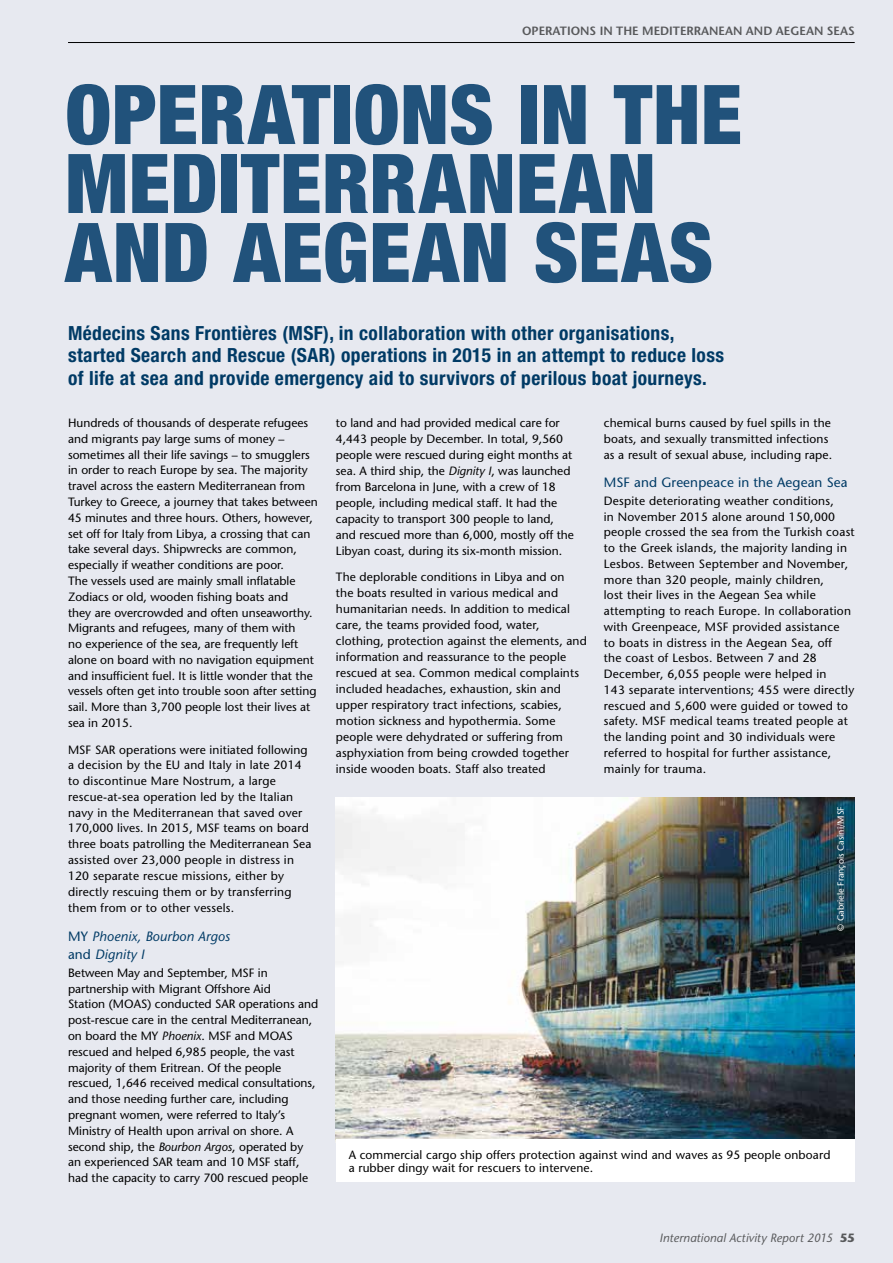
<style>
.page{position:relative;width:893px;height:1263px;background:#e7e9f0}
.page>*{position:absolute;margin:0;border:0;box-sizing:border-box;transform-origin:0 0}
.t1{font:900 condensed 82.5px/69px "Helvetica Neue";letter-spacing:.01em;color:#21527b}
.t2{font:700 condensed 19.5px/22.5px "Helvetica Neue";letter-spacing:.02em;color:#003a65}
.t3{font:italic 13.5px/18px "Stone Sans";letter-spacing:.01em;color:#003a65}
.t4{font:13.5px "Stone Sans";letter-spacing:.01em;color:#003a65}
.t5{font:12px/15.8px "Stone Sans";letter-spacing:.01em;color:#000}
.t6{font:600 12px "Stone Sans";color:#58595b}
.t7{font:italic 12px "Stone Sans";letter-spacing:.01em;color:#58595b}
.t8{font:9px "Stone Sans";color:#fff}
.s1{font-style:normal}
.s2{font-style:italic}
.s3{font-weight:700;font-style:normal}
</style>
<div class="page">
<img style="left:336px;top:798px;width:519px;height:342px">
<div style="left:336px;top:1140px;width:519px;height:42px;background:#fff"></div>
<hr style="left:68px;top:42px;width:787px;height:1px;background:#000">
<p class="t6" style="left:522px;top:23px;width:334px">OPERATIONS IN THE MEDITERRANEAN AND AEGEAN SEAS</p>
<h1 class="t1" style="left:65px;top:79px;width:678px">OPERATIONS IN THE<br>MEDITERRANEAN<br>AND AEGEAN SEAS</h1>
<h2 class="t2" style="left:68px;top:321px;width:657px">Médecins Sans Frontières (MSF), in collaboration with other organisations, started Search and Rescue (SAR) operations in 2015 in an attempt to reduce loss of life at sea and provide emergency aid to survivors of perilous boat journeys.</h2>
<p class="t5" style="left:68px;top:415px;width:251px">Hundreds of thousands of desperate refugees and migrants pay large sums of money – sometimes all their life savings – to smugglers in order to reach Europe by sea. The majority travel across the eastern Mediterranean from Turkey to Greece, a journey that takes between 45 minutes and three hours. Others, however, set off for Italy from Libya, a crossing that can take several days. Shipwrecks are common, especially if weather conditions are poor.<br>The vessels used are mainly small inflatable Zodiacs or old, wooden fishing boats and<br>they are overcrowded and often unseaworthy.<br>Migrants and refugees, many of them with<br>no experience of the sea, are frequently left alone on board with no navigation equipment and insufficient fuel. It is little wonder that the vessels often get into trouble soon after setting sail. More than 3,700 people lost their lives at sea in 2015.</p>
<p class="t5" style="left:68px;top:741px;width:245px">MSF SAR operations were initiated following a decision by the EU and Italy in late 2014 to discontinue Mare Nostrum, a large rescue-at-sea operation led by the Italian navy in the Mediterranean that saved over 170,000 lives. In 2015, MSF teams on board three boats patrolling the Mediterranean Sea assisted over 23,000 people in distress in 120 separate rescue missions, either by directly rescuing them or by transferring them from or to other vessels.</p>
<p class="t3" style="left:68px;top:927px;width:164px"><span class="s1">MY</span> Phoenix, Bourbon Argos <span class="s1">and</span> Dignity I</p>
<p class="t5" style="left:68px;top:965px;width:252px">Between May and September, MSF in partnership with Migrant Offshore Aid<br>Station (MOAS) conducted SAR operations and post-rescue care in the central Mediterranean, on board the MY <span class="s2">Phoenix</span>. MSF and MOAS rescued and helped 6,985 people, the vast majority of them Eritrean. Of the people rescued, 1,646 received medical consultations, and those needing further care, including pregnant women, were referred to Italy’s Ministry of Health upon arrival on shore. A second ship, the <span class="s2">Bourbon Argos</span>, operated by an experienced SAR team and 10 MSF staff, had the capacity to carry 700 rescued people</p>
<p class="t5" style="left:336px;top:415px;width:239px">to land and had provided medical care for 4,443 people by December. In total, 9,560 people were rescued during eight months at sea. A third ship, the <span class="s2">Dignity I</span>, was launched from Barcelona in June, with a crew of 18 people, including medical staff. It had the capacity to transport 300 people to land, and rescued more than 6,000, mostly off the Libyan coast, during its six-month mission.</p>
<p class="t5" style="left:336px;top:569px;width:252px">The deplorable conditions in Libya and on<br>the boats resulted in various medical and humanitarian needs. In addition to medical care, the teams provided food, water, clothing, protection against the elements, and information and reassurance to the people rescued at sea. Common medical complaints included headaches, exhaustion, skin and upper respiratory tract infections, scabies, motion sickness and hypothermia. Some people were dehydrated or suffering from asphyxiation from being crowded together inside wooden boats. Staff also treated</p>
<p class="t5" style="left:604px;top:415px;width:230px">chemical burns caused by fuel spills in the boats, and sexually transmitted infections as a result of sexual abuse, including rape.</p>
<p class="t4" style="left:604px;top:474px;width:245px">MSF and Greenpeace in the Aegean Sea</p>
<p class="t5" style="left:604px;top:493px;width:252px">Despite deteriorating weather conditions,<br>in November 2015 alone around 150,000 people crossed the sea from the Turkish coast to the Greek islands, the majority landing in Lesbos. Between September and November, more than 320 people, mainly children,<br>lost their lives in the Aegean Sea while attempting to reach Europe. In collaboration with Greenpeace, MSF provided assistance<br>to boats in distress in the Aegean Sea, off<br>the coast of Lesbos. Between 7 and 28<br>December, 6,055 people were helped in<br>143 separate interventions; 455 were directly rescued and 5,600 were guided or towed to safety. MSF medical teams treated people at the landing point and 30 individuals were referred to hospital for further assistance, mainly for trauma.</p>
<p class="t8" style="left:835px;top:931px;width:126px;rotate:-90deg">© Gabriele François Casini/MSF</p>
<p class="t5" style="left:349px;top:1148px;width:483px;line-height:13.5px">A commercial cargo ship offers protection against wind and waves as 95 people onboard a rubber dingy wait for rescuers to intervene.</p>
<p class="t7" style="left:660px;top:1230px;width:197px">International Activity Report 2015 <span class="s3">55</span></p>
</div>
